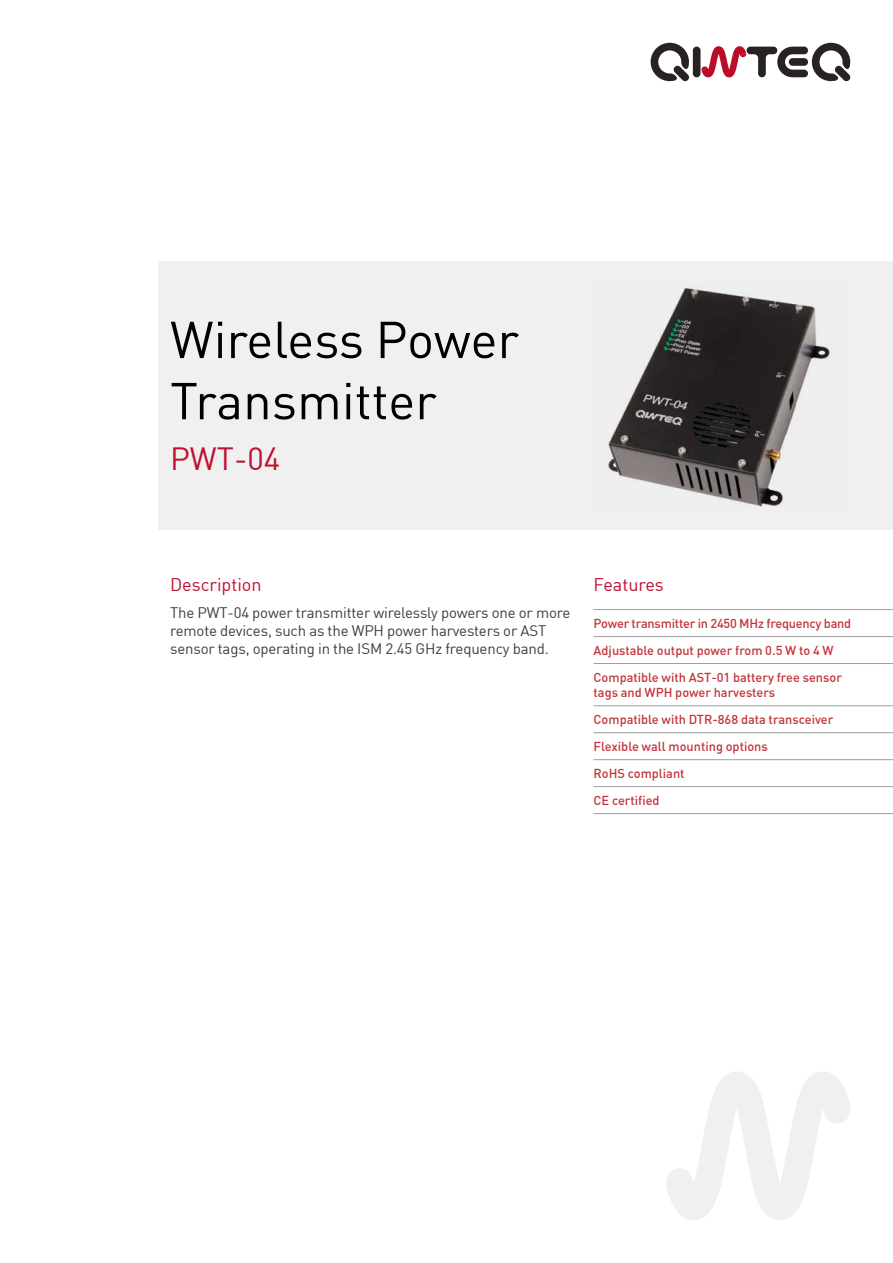
<style>
.page{position:relative;width:893px;height:1263px;background:#fff}
.page>*{position:absolute;margin:0;border:0;box-sizing:border-box;transform-origin:0 0}
.t1{font:51px/61.2px "DIN";color:#000}
.t2{font:31.5px "DIN";color:#be102f}
.t3{font:18px "DIN";color:#be102f}
.t4{font:15px/18px "DIN";letter-spacing:-.01em;color:#3e3d40}
.t5{font:500 12.75px/27px "DIN";color:#c4343b}
</style>
<div class="page">
<svg style="left:651px;top:43px;width:199px;height:38px"></svg>
<div style="left:159px;top:262px;width:734px;height:268px;background:#f0f0f1"></div>
<img style="left:608px;top:287px;width:222px;height:220px">
<svg style="left:666px;top:1072px;width:184px;height:148px"></svg>
<hr style="left:594px;top:609px;width:299px;height:1px;background:#9c9e9f">
<hr style="left:594px;top:636px;width:299px;height:1px;background:#9c9e9f">
<hr style="left:594px;top:663px;width:299px;height:1px;background:#9c9e9f">
<hr style="left:594px;top:705px;width:299px;height:1px;background:#9c9e9f">
<hr style="left:594px;top:732px;width:299px;height:1px;background:#9c9e9f">
<hr style="left:594px;top:759px;width:299px;height:1px;background:#9c9e9f">
<hr style="left:594px;top:786px;width:299px;height:1px;background:#9c9e9f">
<hr style="left:594px;top:813px;width:299px;height:1px;background:#9c9e9f">
<h1 class="t1" style="left:170px;top:308px;width:350px">Wireless Power<br>Transmitter</h1>
<h2 class="t2" style="left:170px;top:439px;width:112px">PWT-04</h2>
<h3 class="t3" style="left:170px;top:574px;width:93px">Description</h3>
<p class="t4" style="left:170px;top:603px;width:402px">The PWT-04 power transmitter wirelessly powers one or more remote devices, such as the WPH power harvesters or AST sensor tags, operating in the ISM 2.45 GHz frequency band.</p>
<h3 class="t3" style="left:594px;top:574px;width:72px">Features</h3>
<p class="t5" style="left:594px;top:609px;width:259px">Power transmitter in 2450 MHz frequency band<br>Adjustable output power from 0.5 W to 4 W<br>Compatible with AST-01 battery free sensor</p>
<p class="t5" style="left:594px;top:679px;width:241px">tags and WPH power harvesters<br>Compatible with DTR-868 data transceiver<br>Flexible wall mounting options<br>RoHS compliant<br>CE certified</p>
</div>
